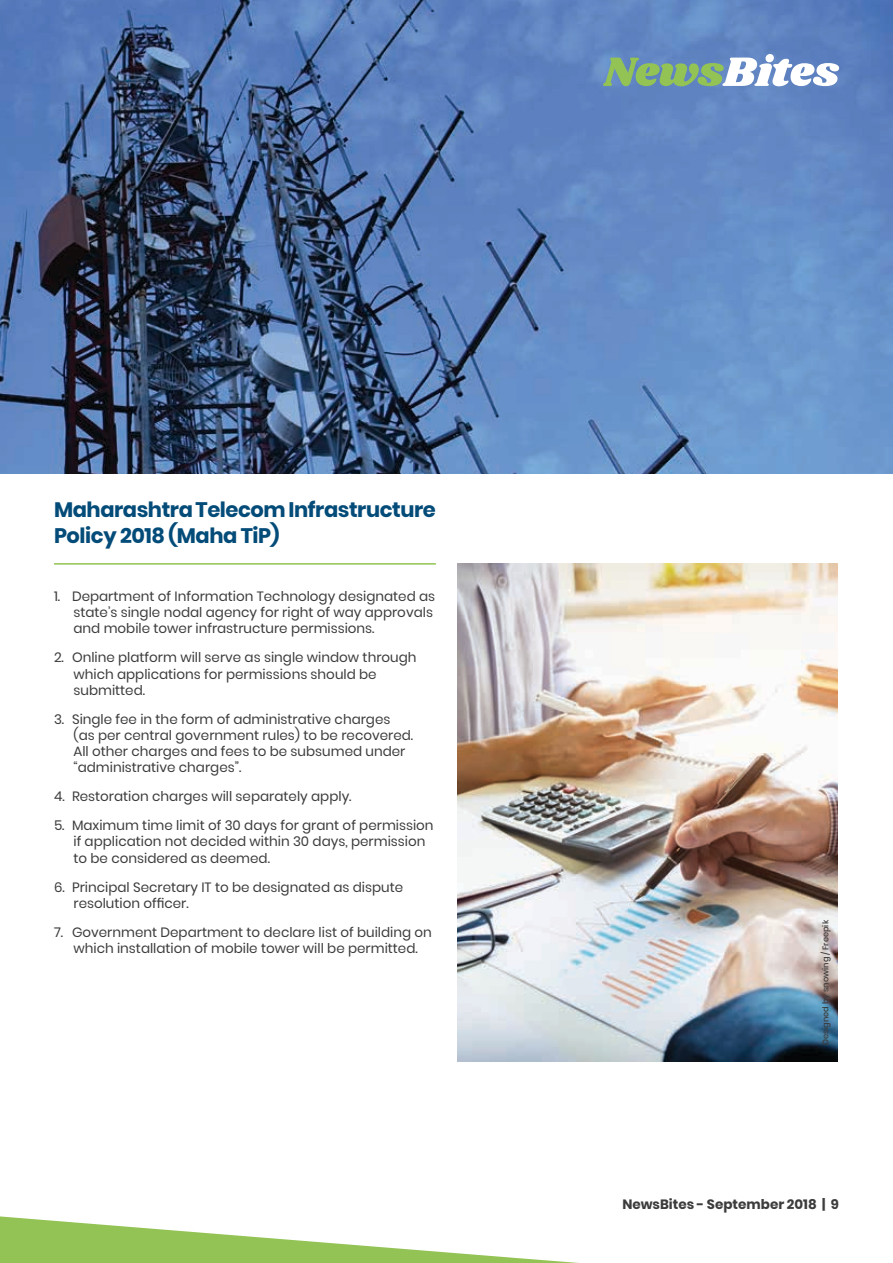
<style>
.page{position:relative;width:893px;height:1263px;background:#fff}
.page>*{position:absolute;margin:0;border:0;box-sizing:border-box;transform-origin:0 0}
.t1{font:700 21px/25.5px "Poppins";letter-spacing:-.02em;color:#034b78}
.t2{font:13.5px/16.2px "Poppins";color:#3d3c3c}
.t3{font:700 13.5px "Poppins";color:#3d3c3c}
.t4{font:500 8.25px "Poppins";color:#3d3c3c}
</style>
<div class="page">
<img style="left:0;top:0;width:893px;height:473px">
<svg style="left:0;top:1216px;width:579px;height:47px"></svg>
<hr style="left:54px;top:563px;width:382px;height:2px;background:#93c354">
<svg style="left:603px;top:54px;width:236px;height:32px"></svg>
<img style="left:457px;top:563px;width:380px;height:499px">
<h1 class="t1" style="left:54px;top:497px;width:383px">Maharashtra Telecom Infrastructure<br>Policy 2018 (Maha TiP)</h1>
<p class="t2" style="left:73px;top:588px;width:363px;text-indent:-19px">1. Department of Information Technology designated as state’s single nodal agency for right of way approvals and mobile tower infrastructure permissions.</p>
<p class="t2" style="left:73px;top:650px;width:345px;text-indent:-19px">2. Online platform will serve as single window through which applications for permissions should be submitted.</p>
<p class="t2" style="left:73px;top:711px;width:341px;text-indent:-19px">3. Single fee in the form of administrative charges (as per central government rules) to be recovered.<br>All other charges and fees to be subsumed under “administrative charges”.</p>
<p class="t2" style="left:54px;top:788px;width:299px">4. Restoration charges will separately apply.</p>
<p class="t2" style="left:73px;top:817px;width:362px;text-indent:-19px">5. Maximum time limit of 30 days for grant of permission if application not decided within 30 days, permission to be considered as deemed.</p>
<p class="t2" style="left:73px;top:879px;width:331px;text-indent:-19px">6. Principal Secretary IT to be designated as dispute resolution officer.</p>
<p class="t2" style="left:54px;top:924px;width:379px;text-align:center">7. Government Department to declare list of building on which installation of mobile tower will be permitted.</p>
<p class="t4" style="left:821px;top:1045px;width:127px;rotate:-90deg">Designed by snowing / Freepik</p>
<p class="t3" style="left:622px;top:1196px;width:218px">NewsBites - September 2018 | 9</p>
</div>
